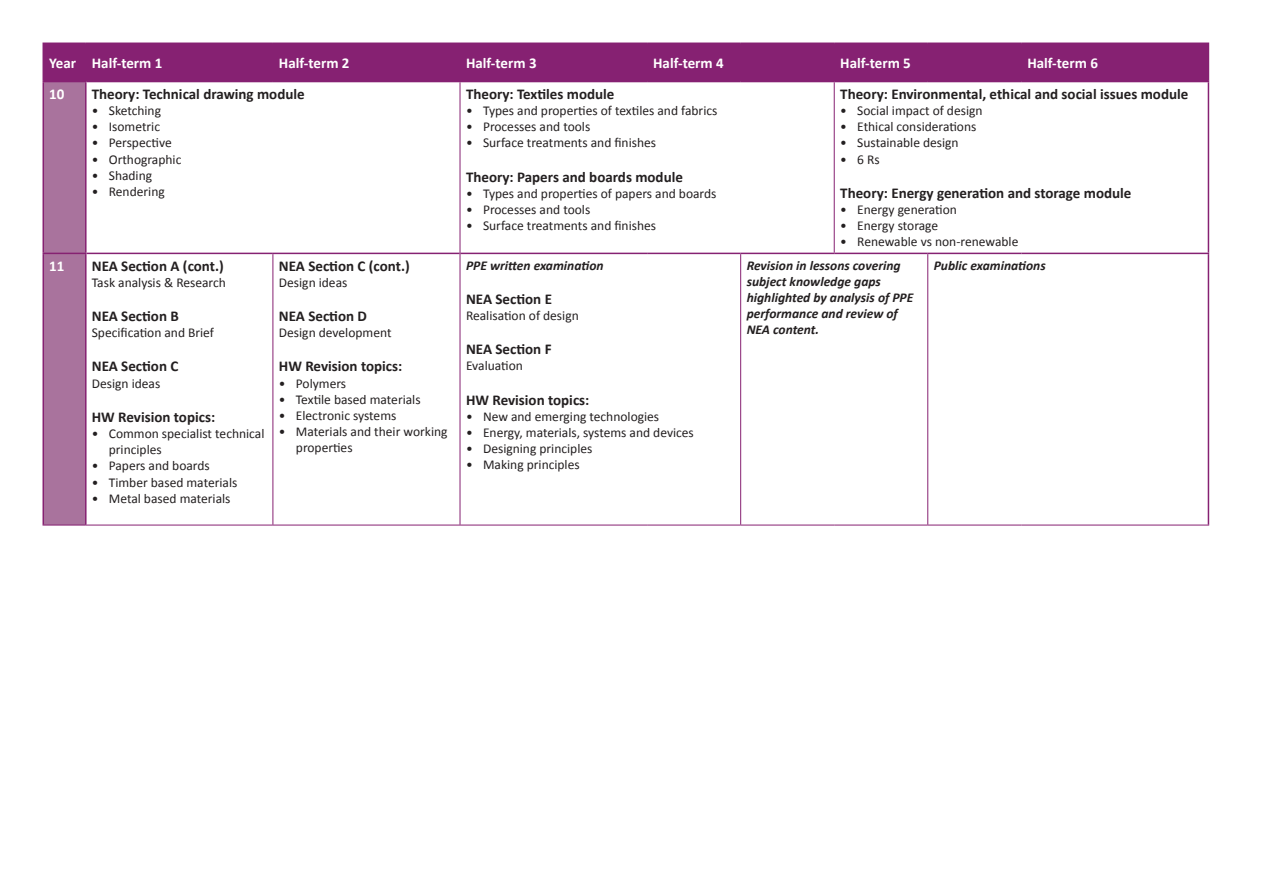
<style>
.page{position:relative;width:1263px;height:893px;background:#fff}
.page>*{position:absolute;margin:0;border:0;box-sizing:border-box;transform-origin:0 0}
.t1{font:700 15px "Calibri";color:#231f20}
.t2{font:700 15px "Calibri";color:#fff}
.t3{font:13.5px/16.2px "Calibri";color:#231f20}
.t4{font:italic 700 13.5px/16.2px "Calibri";color:#231f20}
</style>
<div class="page">
<div style="left:44px;top:44px;width:1164px;height:37px;background:#862172"></div>
<div style="left:44px;top:82px;width:41px;height:443px;background:#a9739d"></div>
<hr style="left:43px;top:44px;width:1px;height:37px;background:#862172">
<hr style="left:43px;top:43px;width:43px;height:1px;background:#862172">
<hr style="left:85px;top:44px;width:2px;height:37px;background:#862172">
<hr style="left:86px;top:43px;width:187px;height:1px;background:#862172">
<hr style="left:273px;top:44px;width:1px;height:37px;background:#862172">
<hr style="left:273px;top:43px;width:187px;height:1px;background:#862172">
<hr style="left:460px;top:44px;width:1px;height:37px;background:#862172">
<hr style="left:460px;top:43px;width:187px;height:1px;background:#862172">
<hr style="left:647px;top:44px;width:1px;height:37px;background:#862172">
<hr style="left:647px;top:43px;width:94px;height:1px;background:#862172">
<hr style="left:741px;top:43px;width:93px;height:1px;background:#862172">
<hr style="left:834px;top:44px;width:1px;height:37px;background:#862172">
<hr style="left:834px;top:43px;width:94px;height:1px;background:#862172">
<hr style="left:928px;top:43px;width:93px;height:1px;background:#862172">
<hr style="left:1021px;top:44px;width:1px;height:37px;background:#862172">
<hr style="left:1021px;top:43px;width:188px;height:1px;background:#862172">
<hr style="left:1208px;top:44px;width:1px;height:37px;background:#862172">
<hr style="left:43px;top:81px;width:44px;height:1px;background:#862172">
<hr style="left:43px;top:253px;width:44px;height:1px;background:#862172">
<hr style="left:87px;top:81px;width:186px;height:1px;background:#862172">
<hr style="left:87px;top:253px;width:186px;height:1px;background:#862172">
<hr style="left:273px;top:81px;width:187px;height:1px;background:#862172">
<hr style="left:273px;top:253px;width:187px;height:1px;background:#862172">
<hr style="left:460px;top:81px;width:187px;height:1px;background:#862172">
<hr style="left:460px;top:253px;width:187px;height:1px;background:#862172">
<hr style="left:647px;top:253px;width:94px;height:1px;background:#862172">
<hr style="left:647px;top:81px;width:94px;height:1px;background:#862172">
<hr style="left:741px;top:81px;width:93px;height:1px;background:#862172">
<hr style="left:741px;top:253px;width:93px;height:1px;background:#862172">
<hr style="left:834px;top:81px;width:94px;height:1px;background:#862172">
<hr style="left:928px;top:81px;width:93px;height:1px;background:#862172">
<hr style="left:834px;top:253px;width:94px;height:1px;background:#862172">
<hr style="left:928px;top:253px;width:93px;height:1px;background:#862172">
<hr style="left:1021px;top:253px;width:188px;height:1px;background:#862172">
<hr style="left:1021px;top:81px;width:188px;height:1px;background:#862172">
<hr style="left:43px;top:82px;width:1px;height:171px;background:#862172">
<hr style="left:43px;top:254px;width:1px;height:271px;background:#862172">
<hr style="left:43px;top:525px;width:43px;height:1px;background:#862172">
<hr style="left:85px;top:82px;width:2px;height:171px;background:#862172">
<hr style="left:85px;top:254px;width:2px;height:271px;background:#862172">
<hr style="left:86px;top:525px;width:187px;height:1px;background:#862172">
<hr style="left:273px;top:254px;width:1px;height:271px;background:#862172">
<hr style="left:273px;top:525px;width:187px;height:1px;background:#862172">
<hr style="left:460px;top:82px;width:1px;height:171px;background:#862172">
<hr style="left:460px;top:253px;width:1px;height:272px;background:#862172">
<hr style="left:460px;top:525px;width:187px;height:1px;background:#862172">
<hr style="left:647px;top:525px;width:94px;height:1px;background:#862172">
<hr style="left:741px;top:525px;width:93px;height:1px;background:#862172">
<hr style="left:834px;top:525px;width:94px;height:1px;background:#862172">
<hr style="left:834px;top:82px;width:1px;height:171px;background:#862172">
<hr style="left:740px;top:254px;width:1px;height:271px;background:#862172">
<hr style="left:928px;top:525px;width:93px;height:1px;background:#862172">
<hr style="left:1021px;top:525px;width:188px;height:1px;background:#862172">
<hr style="left:927px;top:254px;width:1px;height:271px;background:#862172">
<hr style="left:1208px;top:82px;width:1px;height:171px;background:#862172">
<hr style="left:1208px;top:254px;width:1px;height:271px;background:#862172">
<p class="t2" style="left:49px;top:52px;width:28px">Year</p>
<p class="t2" style="left:92px;top:52px;width:72px">Half-term 1</p>
<p class="t2" style="left:279px;top:52px;width:72px">Half-term 2</p>
<p class="t2" style="left:466px;top:52px;width:72px">Half-term 3</p>
<p class="t2" style="left:653px;top:52px;width:72px">Half-term 4</p>
<p class="t2" style="left:840px;top:52px;width:72px">Half-term 5</p>
<p class="t2" style="left:1027px;top:52px;width:72px">Half-term 6</p>
<p class="t2" style="left:49px;top:83px;width:17px">10</p>
<p class="t1" style="left:92px;top:83px;width:214px">Theory: Technical drawing module</p>
<p class="t3" style="left:92px;top:102px;width:71px">• Sketching</p>
<p class="t3" style="left:92px;top:118px;width:70px">• Isometric</p>
<p class="t3" style="left:92px;top:134px;width:81px">• Perspective</p>
<p class="t3" style="left:92px;top:151px;width:91px">• Orthographic</p>
<p class="t3" style="left:92px;top:167px;width:62px">• Shading</p>
<p class="t3" style="left:92px;top:183px;width:74px">• Rendering</p>
<p class="t1" style="left:466px;top:83px;width:150px">Theory: Textiles module</p>
<p class="t3" style="left:466px;top:102px;width:253px">• Types and properties of textiles and fabrics</p>
<p class="t3" style="left:466px;top:118px;width:126px">• Processes and tools</p>
<p class="t3" style="left:466px;top:134px;width:192px">• Surface treatments and finishes</p>
<p class="t1" style="left:466px;top:166px;width:218px">Theory: Papers and boards module</p>
<p class="t3" style="left:466px;top:185px;width:252px">• Types and properties of papers and boards</p>
<p class="t3" style="left:466px;top:201px;width:126px">• Processes and tools</p>
<p class="t3" style="left:466px;top:217px;width:192px">• Surface treatments and finishes</p>
<p class="t1" style="left:840px;top:83px;width:350px">Theory: Environmental, ethical and social issues module</p>
<p class="t3" style="left:840px;top:102px;width:144px">• Social impact of design</p>
<p class="t3" style="left:840px;top:118px;width:138px">• Ethical considerations</p>
<p class="t3" style="left:840px;top:134px;width:120px">• Sustainable design</p>
<p class="t3" style="left:840px;top:151px;width:41px">• 6 Rs</p>
<p class="t1" style="left:840px;top:182px;width:293px">Theory: Energy generation and storage module</p>
<p class="t3" style="left:840px;top:201px;width:118px">• Energy generation</p>
<p class="t3" style="left:840px;top:217px;width:99px">• Energy storage</p>
<p class="t3" style="left:840px;top:233px;width:180px">• Renewable vs non-renewable</p>
<p class="t2" style="left:49px;top:255px;width:17px">11</p>
<p class="t1" style="left:92px;top:255px;width:133px">NEA Section A (cont.)</p>
<p class="t3" style="left:92px;top:274px;width:136px">Task analysis &amp; Research</p>
<p class="t1" style="left:92px;top:305px;width:89px">NEA Section B</p>
<p class="t3" style="left:92px;top:324px;width:124px">Specification and Brief</p>
<p class="t1" style="left:92px;top:356px;width:88px">NEA Section C</p>
<p class="t3" style="left:92px;top:375px;width:70px">Design ideas</p>
<p class="t1" style="left:92px;top:406px;width:125px">HW Revision topics:</p>
<p class="t3" style="left:109px;top:425px;width:157px;text-indent:-17px">• Common specialist technical principles</p>
<p class="t3" style="left:92px;top:457px;width:120px">• Papers and boards</p>
<p class="t3" style="left:92px;top:474px;width:147px">• Timber based materials</p>
<p class="t3" style="left:92px;top:490px;width:140px">• Metal based materials</p>
<p class="t1" style="left:279px;top:255px;width:132px">NEA Section C (cont.)</p>
<p class="t3" style="left:279px;top:274px;width:70px">Design ideas</p>
<p class="t1" style="left:279px;top:305px;width:90px">NEA Section D</p>
<p class="t3" style="left:279px;top:324px;width:114px">Design development</p>
<p class="t1" style="left:279px;top:356px;width:125px">HW Revision topics:</p>
<p class="t3" style="left:279px;top:375px;width:69px">• Polymers</p>
<p class="t3" style="left:279px;top:391px;width:143px">• Textile based materials</p>
<p class="t3" style="left:279px;top:407px;width:119px">• Electronic systems</p>
<p class="t3" style="left:296px;top:423px;width:153px;text-indent:-17px">• Materials and their working properties</p>
<p class="t4" style="left:466px;top:256px;width:139px">PPE written examination</p>
<p class="t1" style="left:466px;top:288px;width:88px">NEA Section E</p>
<p class="t3" style="left:466px;top:307px;width:114px">Realisation of design</p>
<p class="t1" style="left:466px;top:339px;width:87px">NEA Section F</p>
<p class="t3" style="left:466px;top:357px;width:58px">Evaluation</p>
<p class="t1" style="left:466px;top:389px;width:125px">HW Revision topics:</p>
<p class="t3" style="left:466px;top:408px;width:195px">• New and emerging technologies</p>
<p class="t3" style="left:466px;top:424px;width:229px">• Energy, materials, systems and devices</p>
<p class="t3" style="left:466px;top:440px;width:128px">• Designing principles</p>
<p class="t3" style="left:466px;top:456px;width:115px">• Making principles</p>
<p class="t4" style="left:747px;top:256px;width:168px">Revision in lessons covering subject knowledge gaps highlighted by analysis of PPE performance and review of<br>NEA content.</p>
<p class="t4" style="left:934px;top:256px;width:113px">Public examinations</p>
</div>
